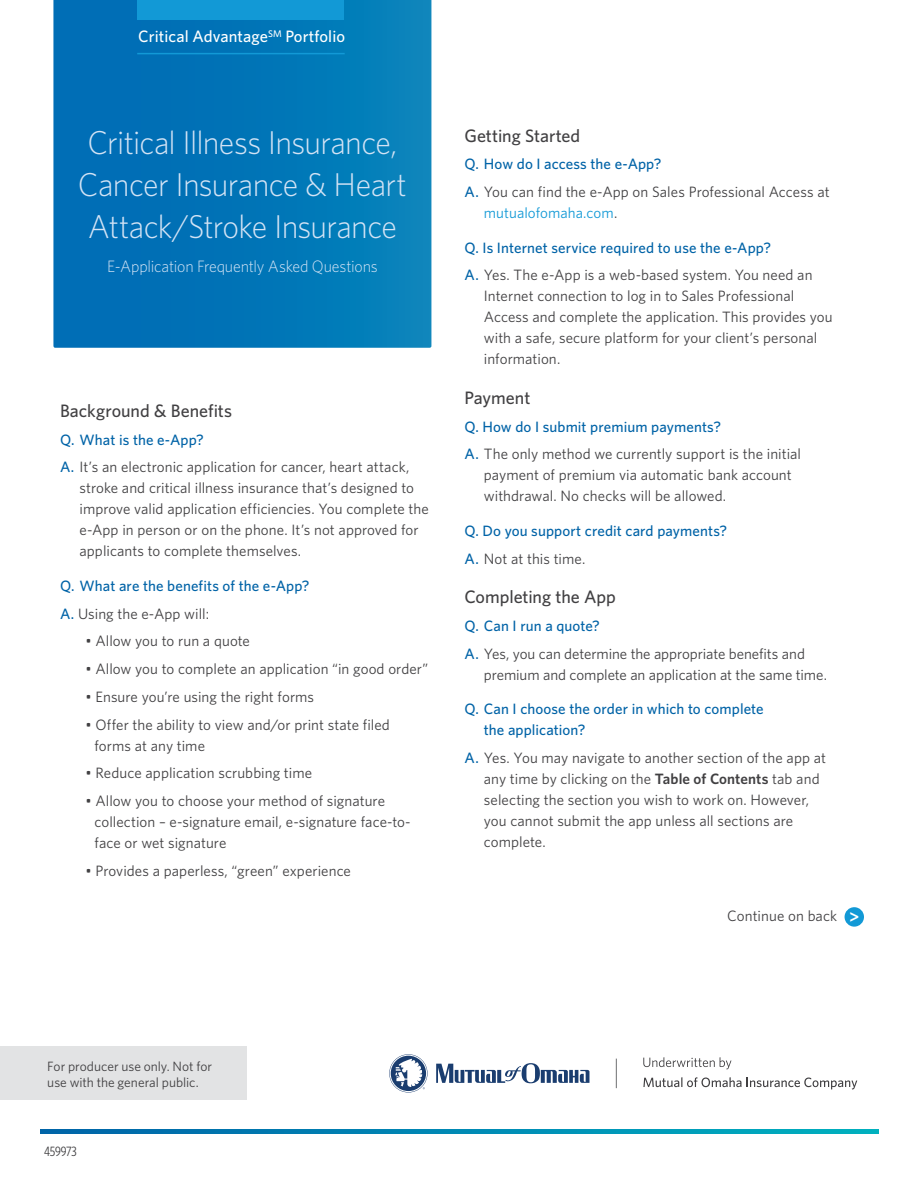
<style>
.page{position:relative;width:918px;height:1188px;background:#fff}
.page>*{position:absolute;margin:0;border:0;box-sizing:border-box;transform-origin:0 0}
.t1{font:300 33px/42px "Whitney";letter-spacing:-.025em;color:#d3e3f5;text-align:center}
.t2{font:500 18px "Whitney";color:#414042}
.t3{font:300 16.5px "Whitney";letter-spacing:-.015em;color:#d3e3f5}
.t4{font:500 16.5px "Whitney";letter-spacing:.005em;color:#fff}
.t5{font:15px/21px "Whitney";letter-spacing:.005em;color:#414042}
.t6{font:500 15px/27.8px "Whitney";letter-spacing:.005em;color:#0063a7}
.t7{font:15px "Whitney";letter-spacing:.005em;color:#1299d6}
.t8{font:13.5px/16.6px "Whitney";color:#414042}
.t9{font:13.5px "Whitney Condensed";letter-spacing:-.015em;color:#414042}
.s1{font-weight:500;color:#0063a7}
.s2{font-weight:400;color:#414042}
.s3{color:#414042}
.s4{font-weight:600}
.s5{font-weight:600;font-size:18px;color:#fff}
</style>
<div class="page">
<svg style="left:53px;top:0;width:378px;height:348px;background:#0276b7"></svg>
<hr style="left:137px;top:53px;width:208px;height:1px;background:#1299d6">
<div style="left:138px;top:0;width:206px;height:20px;background:#1299d6"></div>
<svg style="left:41px;top:1129px;width:837px;height:4px;background:#0089b3"></svg>
<svg style="left:436px;top:1063px;width:153px;height:20px"></svg>
<svg style="left:389px;top:1054px;width:39px;height:39px"></svg>
<svg style="left:616px;top:1059px;width:1px;height:29px"></svg>
<svg style="left:643px;top:1057px;width:88px;height:12px"></svg>
<svg style="left:643px;top:1077px;width:98px;height:10px"></svg>
<svg style="left:747px;top:1078px;width:110px;height:12px"></svg>
<div style="left:0;top:1046px;width:246px;height:54px;background:#e2e3e4"></div>
<div style="left:845px;top:907px;width:19px;height:20px;background:#1299d6;border-radius:50%"></div>
<p class="t4" style="left:138px;top:25px;width:208px">Critical Advantage<sup>SM</sup> Portfolio</p>
<h1 class="t1" style="left:78px;top:120px;width:330px">Critical Illness Insurance,<br>Cancer Insurance &amp; Heart<br>Attack/Stroke Insurance</h1>
<p class="t3" style="left:107px;top:255px;width:272px">E-Application Frequently Asked Questions</p>
<p class="t2" style="left:60px;top:399px;width:173px">Background &amp; Benefits</p>
<p class="t5" style="left:60px;top:425px;width:351px;line-height:27.8px"><span class="s1">Q. What is the e-App?<br>A.</span> It’s an electronic application for cancer, heart attack,</p>
<p class="t5" style="left:80px;top:477px;width:351px">stroke and critical illness insurance that’s designed to improve valid application efficiencies. You complete the e-App in person or on the phone. It’s not approved for applicants to complete themselves.</p>
<p class="t6" style="left:60px;top:572px;width:251px">Q. What are the benefits of the e-App?<br>A. <span class="s2">Using the e-App will:</span></p>
<p class="t5" style="left:86px;top:630px;width:166px">• Allow you to run a quote</p>
<p class="t5" style="left:86px;top:658px;width:344px">• Allow you to complete an application “in good order”</p>
<p class="t5" style="left:86px;top:686px;width:230px">• Ensure you’re using the right forms</p>
<p class="t5" style="left:94px;top:714px;width:297px;text-indent:-9px">• Offer the ability to view and/or print state filed forms at any time</p>
<p class="t5" style="left:86px;top:762px;width:228px">• Reduce application scrubbing time</p>
<p class="t5" style="left:94px;top:790px;width:318px;text-indent:-9px">• Allow you to choose your method of signature collection – e-signature email, e-signature face-to&shy;face or wet signature</p>
<p class="t5" style="left:86px;top:860px;width:267px">• Provides a paperless, “green” experience</p>
<p class="t2" style="left:464px;top:123px;width:117px">Getting Started</p>
<p class="t5" style="left:464px;top:150px;width:367px;line-height:27.8px"><span class="s1">Q. How do I access the e-App?<br>A.</span> You can find the e-App on Sales Professional Access at</p>
<p class="t7" style="left:484px;top:203px;width:135px">mutualofomaha.com<span class="s3">.</span></p>
<p class="t6" style="left:464px;top:233px;width:350px">Q. Is Internet service required to use the e-App?<br>A. <span class="s2">Yes. The e-App is a web-based system. You need an</span></p>
<p class="t5" style="left:484px;top:285px;width:350px">Internet connection to log in to Sales Professional Access and complete the application. This provides you with a safe, secure platform for your client’s personal information.</p>
<p class="t2" style="left:464px;top:386px;width:68px">Payment</p>
<p class="t5" style="left:464px;top:412px;width:338px;line-height:27.8px"><span class="s1">Q. How do I submit premium payments?<br>A.</span> The only method we currently support is the initial</p>
<p class="t5" style="left:484px;top:464px;width:309px">payment of premium via automatic bank account withdrawal. No checks will be allowed.</p>
<p class="t6" style="left:464px;top:517px;width:264px">Q. Do you support credit card payments?<br>A. <span class="s2">Not at this time.</span></p>
<p class="t2" style="left:464px;top:585px;width:153px">Completing the App</p>
<p class="t5" style="left:464px;top:612px;width:342px;line-height:27.8px"><span class="s1">Q. Can I run a quote?<br>A.</span> Yes, you can determine the appropriate benefits and</p>
<p class="t5" style="left:484px;top:664px;width:345px">premium and complete an application at the same time.</p>
<p class="t6" style="left:484px;top:698px;width:281px;line-height:21px;text-indent:-20px">Q. Can I choose the order in which to complete the application?</p>
<p class="t5" style="left:484px;top:747px;width:344px;text-indent:-20px"><span class="s1">A.</span> Yes. You may navigate to another section of the app at any time by clicking on the <span class="s4">Table of Contents</span> tab and selecting the section you wish to work on. However, you cannot submit the app unless all sections are complete.</p>
<p class="t5" style="left:727px;top:905px;width:134px">Continue on back <span class="s5">&gt;</span></p>
<p class="t8" style="left:47px;top:1057px;width:166px">For producer use only. Not for use with the general public.</p>
<p class="t9" style="left:44px;top:1143px;width:34px">459973</p>
</div>
